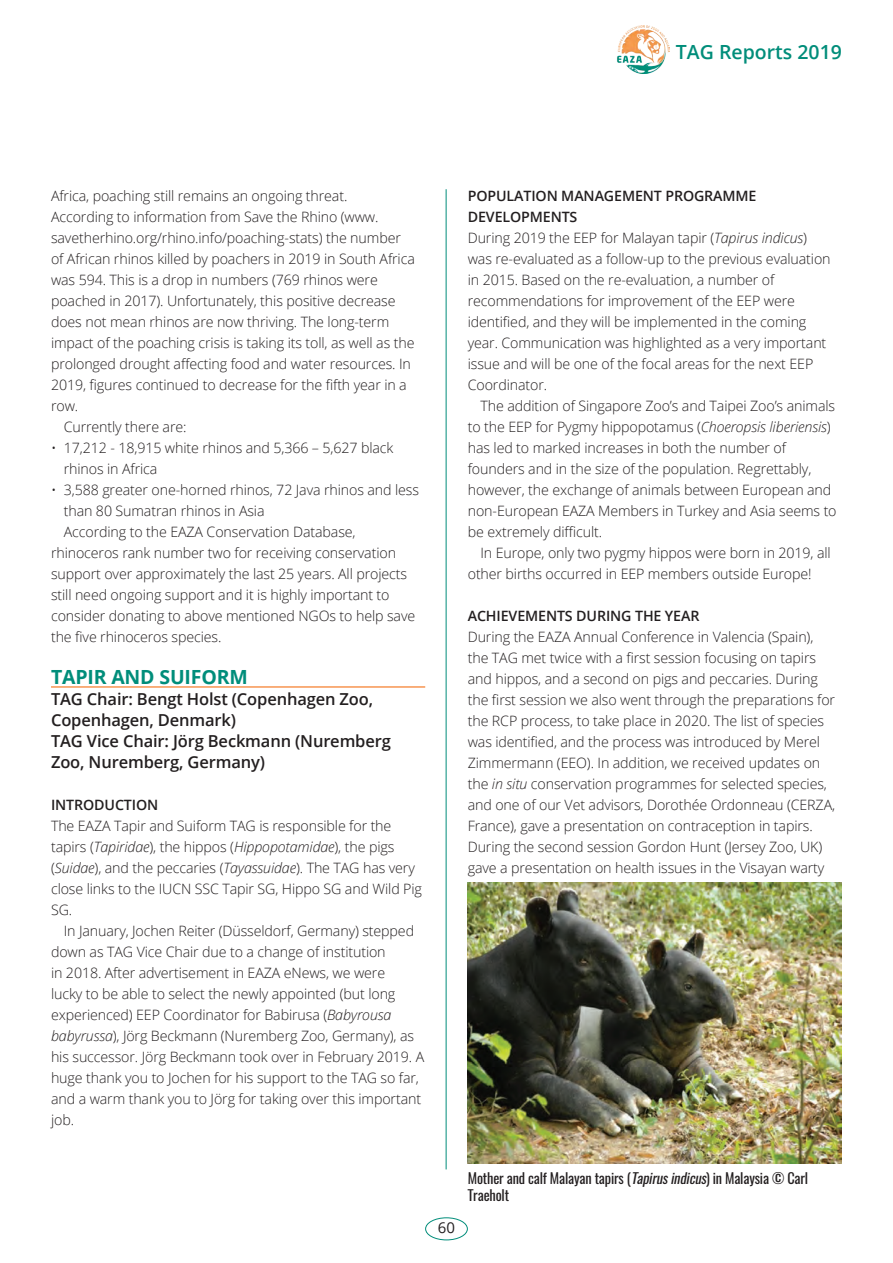
<style>
.page{position:relative;width:893px;height:1263px;background:#fff}
.page>*{position:absolute;margin:0;border:0;box-sizing:border-box;transform-origin:0 0}
.t1{font:700 19.5px "Open Sans";letter-spacing:-.01em;color:#008d7a}
.t2{font:600 19.5px "Open Sans";color:#008d7a}
.t3{font:600 16.5px/21px "Open Sans";letter-spacing:-.01em;color:#231f20}
.t4{font:15px "Open Sans";color:#231f20}
.t5{font:300 14.25px/21px "Open Sans";letter-spacing:-.01em;color:#231f20}
.t6{font:600 14.25px/21px "Open Sans";letter-spacing:-.01em;color:#231f20}
.t7{font:14.25px/16.5px "Oswald";letter-spacing:-.01em;color:#231f20}
.s1{font-style:italic}
</style>
<div class="page">
<div style="left:425px;top:1217px;width:43px;height:23px;border:1px solid #008d7a;border-radius:50%"></div>
<hr style="left:446px;top:189px;width:1px;height:980px;background:#008d7a">
<img style="left:617px;top:26px;width:53px;height:47px">
<hr style="left:51px;top:686px;width:374px;height:2px;background:#f79551">
<img style="left:468px;top:882px;width:374px;height:281px">
<h1 class="t2" style="left:676px;top:38px;width:168px">TAG Reports 2019</h1>
<p class="t5" style="left:51px;top:185px;width:298px">Africa, poaching still remains an ongoing threat.</p>
<p class="t5" style="left:51px;top:206px;width:365px">According to information from Save the Rhino (www. savetherhino.org/rhino.info/poaching-stats) the number of African rhinos killed by poachers in 2019 in South Africa was 594. This is a drop in numbers (769 rhinos were poached in 2017). Unfortunately, this positive decrease does not mean rhinos are now thriving. The long-term impact of the poaching crisis is taking its toll, as well as the prolonged drought affecting food and water resources. In 2019, figures continued to decrease for the fifth year in a row.</p>
<p class="t5" style="left:64px;top:416px;width:124px">Currently there are:</p>
<p class="t5" style="left:64px;top:437px;width:331px;text-indent:-13px">• 17,212 - 18,915 white rhinos and 5,366 – 5,627 black rhinos in Africa</p>
<p class="t5" style="left:64px;top:479px;width:357px;text-indent:-13px">• 3,588 greater one-horned rhinos, 72 Java rhinos and less than 80 Sumatran rhinos in Asia</p>
<p class="t5" style="left:51px;top:521px;width:366px;text-indent:13px">According to the EAZA Conservation Database, rhinoceros rank number two for receiving conservation support over approximately the last 25 years. All projects still need ongoing support and it is highly important to consider donating to above mentioned NGOs to help save the five rhinoceros species.</p>
<p class="t1" style="left:51px;top:663px;width:198px">TAPIR AND SUIFORM</p>
<p class="t3" style="left:51px;top:688px;width:324px">TAG Chair: Bengt Holst (Copenhagen Zoo,<br>Copenhagen, Denmark)</p>
<p class="t3" style="left:51px;top:730px;width:341px">TAG Vice Chair: Jörg Beckmann (Nuremberg<br>Zoo, Nuremberg, Germany)</p>
<p class="t6" style="left:51px;top:794px;width:109px">INTRODUCTION</p>
<p class="t5" style="left:51px;top:815px;width:373px">The EAZA Tapir and Suiform TAG is responsible for the tapirs (<span class="s1">Tapiridae</span>), the hippos (<span class="s1">Hippopotamidae</span>), the pigs (<span class="s1">Suidae</span>), and the peccaries (<span class="s1">Tayassuidae</span>). The TAG has very close links to the IUCN SSC Tapir SG, Hippo SG and Wild Pig SG.</p>
<p class="t5" style="left:51px;top:920px;width:375px;text-indent:13px">In January, Jochen Reiter (Düsseldorf, Germany) stepped down as TAG Vice Chair due to a change of institution<br>in 2018. After advertisement in EAZA eNews, we were<br>lucky to be able to select the newly appointed (but long experienced) EEP Coordinator for Babirusa (<span class="s1">Babyrousa babyrussa</span>), Jörg Beckmann (Nuremberg Zoo, Germany), as his successor. Jörg Beckmann took over in February 2019. A huge thank you to Jochen for his support to the TAG so far, and a warm thank you to Jörg for taking over this important job.</p>
<p class="t6" style="left:468px;top:185px;width:290px">POPULATION MANAGEMENT PROGRAMME<br>DEVELOPMENTS</p>
<p class="t5" style="left:468px;top:227px;width:364px">During 2019 the EEP for Malayan tapir (<span class="s1">Tapirus indicus</span>) was re-evaluated as a follow-up to the previous evaluation in 2015. Based on the re-evaluation, a number of recommendations for improvement of the EEP were identified, and they will be implemented in the coming year. Communication was highlighted as a very important issue and will be one of the focal areas for the next EEP Coordinator.</p>
<p class="t5" style="left:468px;top:395px;width:370px;text-indent:13px">The addition of Singapore Zoo’s and Taipei Zoo’s animals to the EEP for Pygmy hippopotamus (<span class="s1">Choeropsis liberiensis</span>) has led to marked increases in both the number of founders and in the size of the population. Regrettably, however, the exchange of animals between European and non-European EAZA Members in Turkey and Asia seems to be extremely difficult.</p>
<p class="t5" style="left:468px;top:542px;width:365px;text-indent:13px">In Europe, only two pygmy hippos were born in 2019, all other births occurred in EEP members outside Europe!</p>
<p class="t6" style="left:468px;top:605px;width:233px">ACHIEVEMENTS DURING THE YEAR</p>
<p class="t5" style="left:468px;top:626px;width:369px">During the EAZA Annual Conference in Valencia (Spain), the TAG met twice with a first session focusing on tapirs and hippos, and a second on pigs and peccaries. During the first session we also went through the preparations for the RCP process, to take place in 2020. The list of species was identified, and the process was introduced by Merel Zimmermann (EEO). In addition, we received updates on the <span class="s1">in situ</span> conservation programmes for selected species, and one of our Vet advisors, Dorothée Ordonneau (CERZA, France), gave a presentation on contraception in tapirs.<br>During the second session Gordon Hunt (Jersey Zoo, UK) gave a presentation on health issues in the Visayan warty</p>
<p class="t4" style="left:438px;top:1217px;width:19px">60</p>
<p class="t7" style="left:468px;top:1170px;width:342px">Mother and calf Malayan tapirs (<span class="s1">Tapirusindicus</span>) in Malaysia © Carl<br>Traeholt</p>
</div>
